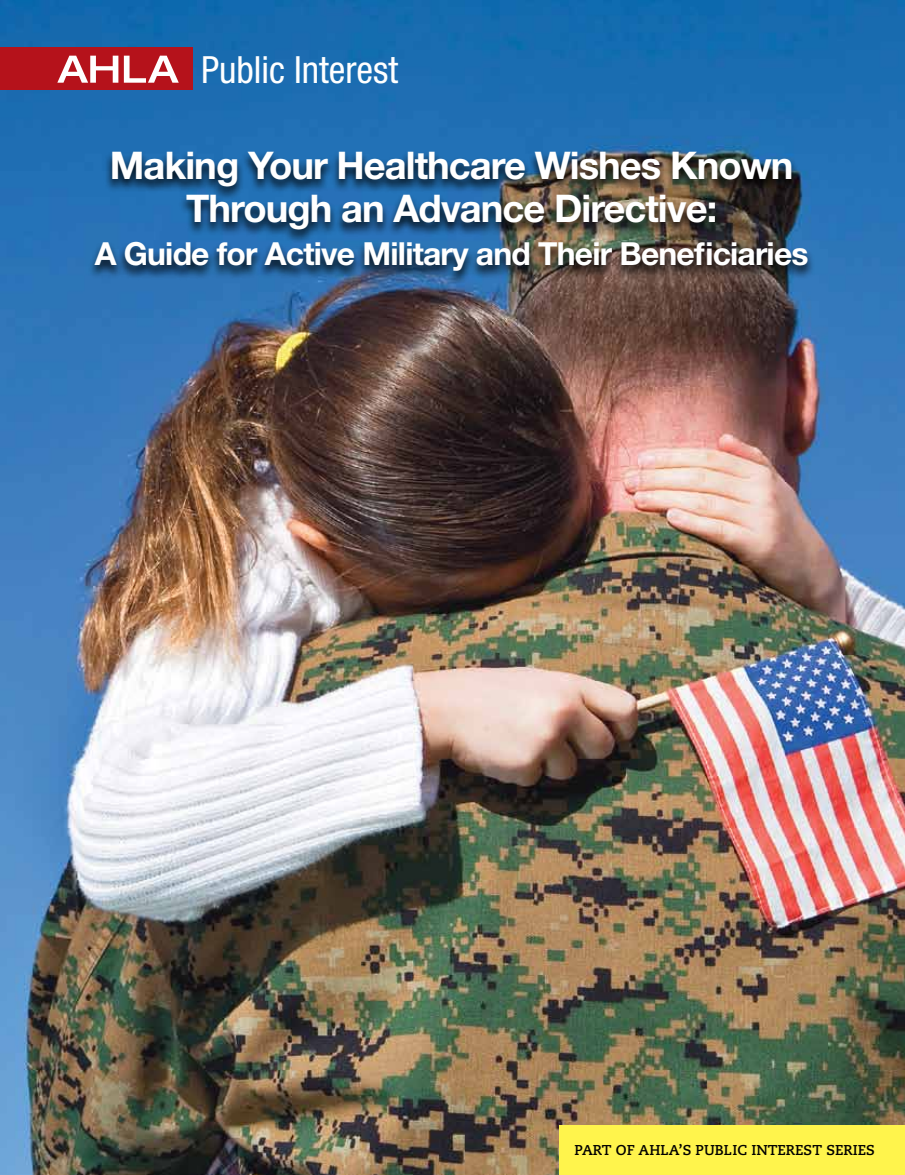
<style>
.page{position:relative;width:905px;height:1175px;background:#fff}
.page>*{position:absolute;margin:0;border:0;box-sizing:border-box;transform-origin:0 0}
.t1{font:700 38.1px/42.9px "Helvetica Neue LT Std";letter-spacing:-.025em;color:#fff;text-align:center}
.t2{font:condensed 37.5px "Helvetica Neue LT Std";color:#fff}
.t3{font:700 31.8px "Helvetica Neue LT Std";letter-spacing:-.025em;color:#fff}
.t4{font:700 14.25px "Caecilia LT Std";color:#000}
</style>
<div class="page">
<img style="left:0;top:0;width:904px;height:1174px">
<div style="left:0;top:48px;width:193px;height:42px;background:#b5121b"></div>
<svg style="left:124px;top:56px;width:55px;height:27px"></svg>
<div style="left:559px;top:1125px;width:345px;height:49px;background:#fff44c"></div>
<svg style="left:57px;top:56px;width:61px;height:27px"></svg>
<div style="left:87px;top:150px;width:728px;height:135px;background:#000;opacity:.93"></div>
<p class="t2" style="left:201px;top:48px;width:199px">Public Interest</p>
<p class="t1" style="left:110px;top:143px;width:685px">Making Your Healthcare Wishes Known<br>Through an Advance Directive:</p>
<p class="t3" style="left:95px;top:234px;width:715px">A Guide for Active Military and Their Beneficiaries</p>
<p class="t4" style="left:574px;top:1141px;width:302px">PART OF AHLA’S PUBLIC INTEREST SERIES</p>
</div>
